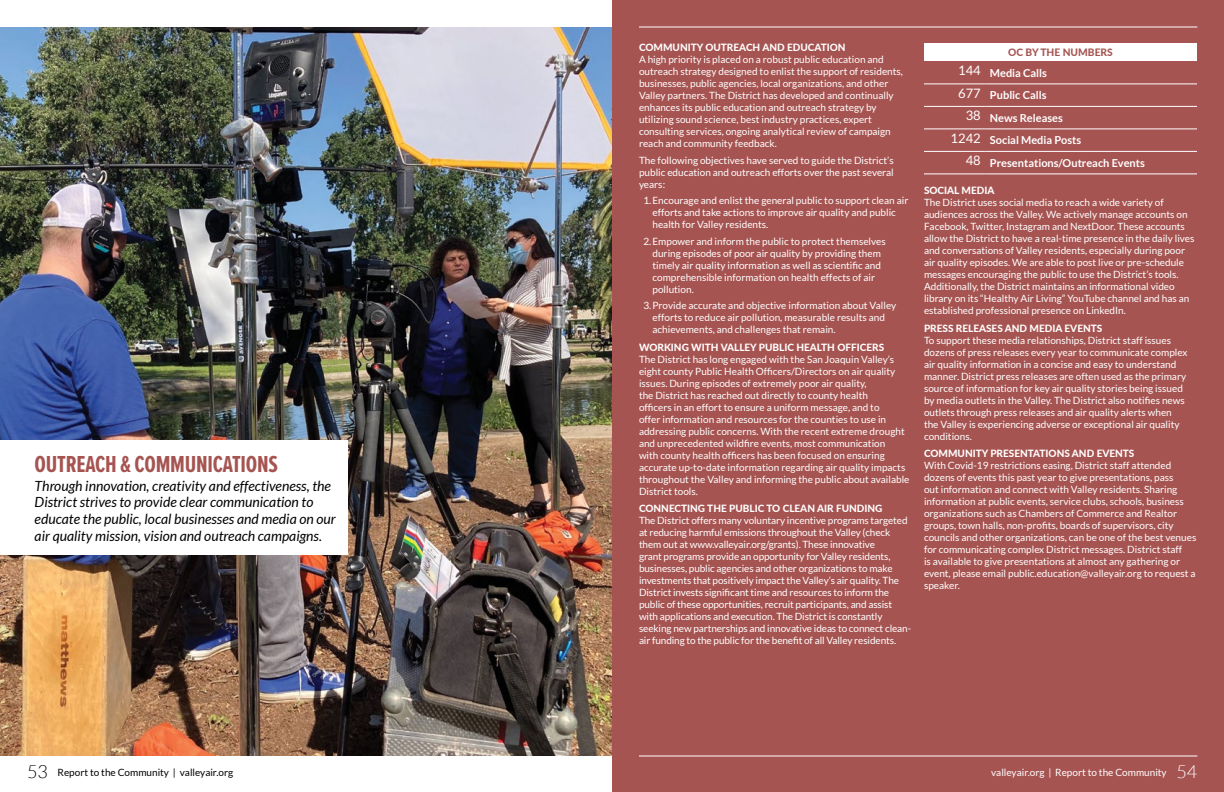
<style>
.page{position:relative;width:1224px;height:792px;background:#fff}
.page>*{position:absolute;margin:0;border:0;box-sizing:border-box;transform-origin:0 0}
.t1{font:700 24px "Proxima Nova Ex Cn";letter-spacing:-.01em;color:#a65451}
.t2{font:italic 14px/16.8px "Lato";color:#000}
.t3{font:700 11px "Lato";color:#fff}
.t4{font:800 10.2px "Lato";color:#a65451}
.t5{font:10px/12px "Lato";color:#fff}
.t6{font:800 10px "Lato";color:#fff}
.t7{font:10px "Lato";color:#000}
.s1{font-weight:300;font-size:18px}
.s2{font-weight:400;font-size:13px}
</style>
<div class="page">
<img style="left:0;top:27px;width:612px;height:729px">
<div style="left:0;top:440px;width:347px;height:115px;background:#fff"></div>
<div style="left:612px;top:0;width:612px;height:792px;background:#a65451"></div>
<div style="left:924px;top:43px;width:273px;height:18px;background:#fff"></div>
<hr style="left:924px;top:84px;width:61px;height:1px;background:#fff">
<hr style="left:985px;top:84px;width:212px;height:1px;background:#fff">
<hr style="left:924px;top:106px;width:61px;height:1px;background:#fff">
<hr style="left:985px;top:106px;width:212px;height:1px;background:#fff">
<hr style="left:924px;top:129px;width:61px;height:1px;background:#fff">
<hr style="left:985px;top:129px;width:212px;height:1px;background:#fff">
<hr style="left:924px;top:151px;width:61px;height:1px;background:#fff">
<hr style="left:985px;top:151px;width:212px;height:1px;background:#fff">
<hr style="left:924px;top:174px;width:61px;height:1px;background:#fff">
<hr style="left:985px;top:174px;width:212px;height:1px;background:#fff">
<hr style="left:639px;top:27px;width:558px;height:1px;background:#fff">
<hr style="left:639px;top:756px;width:558px;height:1px;background:#fff">
<h1 class="t1" style="left:35px;top:446px;width:245px">OUTREACH &amp; COMMUNICATIONS</h1>
<h2 class="t2" style="left:35px;top:478px;width:303px">Through innovation, creativity and effectiveness, the District strives to provide clear communication to educate the public, local businesses and media on our air quality mission, vision and outreach campaigns.</h2>
<p class="t7" style="left:27px;top:767px;width:208px"><span class="s1">53</span> Report to the Community | valleyair.org</p>
<p class="t6" style="left:639px;top:40px;width:208px">COMMUNITY OUTREACH AND EDUCATION</p>
<p class="t5" style="left:639px;top:54px;width:266px">A high priority is placed on a robust public education and outreach strategy designed to enlist the support of residents, businesses, public agencies, local organizations, and other Valley partners. The District has developed and continually enhances its public education and outreach strategy by utilizing sound science, best industry practices, expert consulting services, ongoing analytical review of campaign reach and community feedback.</p>
<p class="t5" style="left:639px;top:154px;width:256px;text-align:justify">The following objectives have served to guide the District’s public education and outreach efforts over the past several years:</p>
<p class="t5" style="left:652px;top:195px;width:257px;text-indent:-9px">1.Encourage and enlist the general public to support clean air efforts and take actions to improve air quality and public health for Valley residents.</p>
<p class="t5" style="left:652px;top:235px;width:235px;text-indent:-9px">2.Empower and inform the public to protect themselves during episodes of poor air quality by providing them timely air quality information as well as scientific and comprehensible information on health effects of air pollution.</p>
<p class="t5" style="left:652px;top:300px;width:245px;text-indent:-9px">3.Provide accurate and objective information about Valley efforts to reduce air pollution, measurable results and achievements, and challenges that remain.</p>
<p class="t6" style="left:639px;top:340px;width:247px">WORKING WITH VALLEY PUBLIC HEALTH OFFICERS</p>
<p class="t5" style="left:639px;top:353px;width:272px">The District has long engaged with the San Joaquin Valley’s eight county Public Health Officers/Directors on air quality issues. During episodes of extremely poor air quality,<br>the District has reached out directly to county health<br>officers in an effort to ensure a uniform message, and to<br>offer information and resources for the counties to use in addressing public concerns. With the recent extreme drought and unprecedented wildfire events, most communication<br>with county health officers has been focused on ensuring accurate up-to-date information regarding air quality impacts throughout the Valley and informing the public about available District tools.</p>
<p class="t6" style="left:639px;top:501px;width:245px">CONNECTING THE PUBLIC TO CLEAN AIR FUNDING</p>
<p class="t5" style="left:639px;top:515px;width:274px">The District offers many voluntary incentive programs targeted at reducing harmful emissions throughout the Valley (check them out at www.valleyair.org/grants). These innovative<br>grant programs provide an opportunity for Valley residents, businesses, public agencies and other organizations to make investments that positively impact the Valley’s air quality. The District invests significant time and resources to inform the public of these opportunities, recruit participants, and assist with applications and execution. The District is constantly seeking new partnerships and innovative ideas to connect clean&shy;air funding to the public for the benefit of all Valley residents.</p>
<p class="t4" style="left:1008px;top:45px;width:106px">OC BY THE NUMBERS</p>
<p class="t3" style="left:958px;top:66px;width:90px"><span class="s2">144</span> Media Calls</p>
<p class="t3" style="left:958px;top:89px;width:90px"><span class="s2">677</span> Public Calls</p>
<p class="t3" style="left:966px;top:111px;width:99px"><span class="s2">38</span> News Releases</p>
<p class="t3" style="left:951px;top:134px;width:132px"><span class="s2">1242</span> Social Media Posts</p>
<p class="t3" style="left:966px;top:156px;width:181px"><span class="s2">48</span> Presentations/Outreach Events</p>
<p class="t6" style="left:924px;top:183px;width:72px">SOCIAL MEDIA</p>
<p class="t5" style="left:924px;top:196px;width:272px">The District uses social media to reach a wide variety of audiences across the Valley. We actively manage accounts on Facebook, Twitter, Instagram and NextDoor. These accounts allow the District to have a real-time presence in the daily lives and conversations of Valley residents, especially during poor air quality episodes. We are able to post live or pre-schedule messages encouraging the public to use the District’s tools.<br>Additionally, the District maintains an informational video library on its “Healthy Air Living” YouTube channel and has an established professional presence on LinkedIn.</p>
<p class="t6" style="left:924px;top:321px;width:180px">PRESS RELEASES AND MEDIA EVENTS</p>
<p class="t5" style="left:924px;top:334px;width:265px">To support these media relationships, District staff issues dozens of press releases every year to communicate complex air quality information in a concise and easy to understand manner. District press releases are often used as the primary source of information for key air quality stories being issued by media outlets in the Valley. The District also notifies news outlets through press releases and air quality alerts when the Valley is experiencing adverse or exceptional air quality conditions.</p>
<p class="t6" style="left:924px;top:446px;width:212px">COMMUNITY PRESENTATIONS AND EVENTS</p>
<p class="t5" style="left:924px;top:459px;width:274px">With Covid-19 restrictions easing, District staff attended dozens of events this past year to give presentations, pass<br>out information and connect with Valley residents. Sharing information at public events, service clubs, schools, business organizations such as Chambers of Commerce and Realtor groups, town halls, non-profits, boards of supervisors, city councils and other organizations, can be one of the best venues for communicating complex District messages. District staff<br>is available to give presentations at almost any gathering or event, please email public.education@valleyair.org to request a speaker.</p>
<p class="t5" style="left:991px;top:766px;width:208px">valleyair.org | Report to the Community <span class="s1">54</span></p>
</div>
